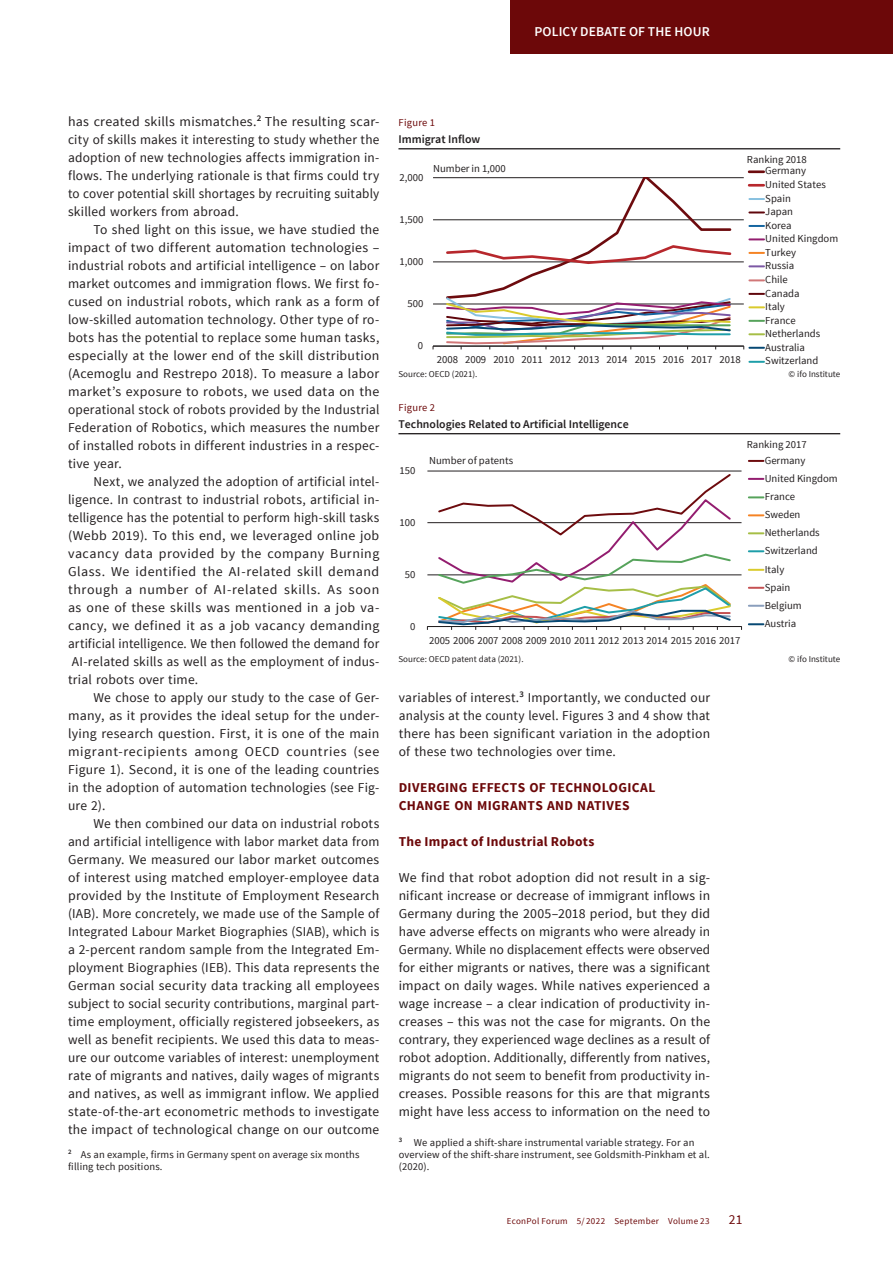
<style>
.page{position:relative;width:893px;height:1263px;background:#fff}
.page>*{position:absolute;margin:0;border:0;box-sizing:border-box;transform-origin:0 0}
.t1{font:13.5px/18px "Source Sans Pro";letter-spacing:.015em;color:#231f20;text-align:justify}
.t2{font:700 13.5px/18px "Source Sans Pro";letter-spacing:.02em;color:#6c0809}
.t3{font:600 13.5px "Source Sans Pro";letter-spacing:.01em;color:#fff}
.t4{font:13.5px "Source Sans Pro";color:#6c0809}
.t5{font:600 11.85px "Source Sans Pro";color:#231f20}
.t6{font:10.65px/13.5px "Source Sans Pro";color:#231f20}
.t7{font:10.5px/12px "Source Sans Pro";letter-spacing:.015em;color:#231f20}
.t8{font:10.5px "Source Sans Pro";letter-spacing:.025em;color:#6c0809}
.t9{font:9px "Source Sans Pro";color:#231f20}
.t10{font:9px "Source Sans Pro";letter-spacing:.035em;color:#6c0809}
</style>
<div class="page">
<div style="left:511px;top:0;width:382px;height:54px;background:#6c0809"></div>
<hr style="left:433px;top:177px;width:311px;height:1px;background:#231f20">
<hr style="left:433px;top:219px;width:311px;height:1px;background:#231f20">
<hr style="left:433px;top:262px;width:311px;height:1px;background:#231f20">
<hr style="left:433px;top:304px;width:311px;height:1px;background:#231f20">
<hr style="left:433px;top:346px;width:311px;height:1px;background:#231f20">
<svg style="left:444px;top:177px;width:289px;height:172px"></svg>
<hr style="left:749px;top:170px;width:15px;height:3px;background:#6d0b0e">
<hr style="left:749px;top:184px;width:15px;height:3px;background:#b7272c">
<svg style="left:749px;top:198px;width:15px;height:2px"></svg>
<svg style="left:749px;top:211px;width:15px;height:2px"></svg>
<svg style="left:749px;top:225px;width:15px;height:2px"></svg>
<svg style="left:749px;top:238px;width:15px;height:2px"></svg>
<svg style="left:749px;top:252px;width:15px;height:2px"></svg>
<svg style="left:749px;top:265px;width:15px;height:2px"></svg>
<svg style="left:749px;top:279px;width:15px;height:2px"></svg>
<svg style="left:749px;top:293px;width:15px;height:2px"></svg>
<svg style="left:749px;top:306px;width:15px;height:2px"></svg>
<svg style="left:749px;top:320px;width:15px;height:2px"></svg>
<svg style="left:749px;top:333px;width:15px;height:2px"></svg>
<svg style="left:743px;top:346px;width:21px;height:3px"></svg>
<svg style="left:749px;top:361px;width:15px;height:2px"></svg>
<hr style="left:398px;top:148px;width:442px;height:1px;background:#231f20">
<hr style="left:427px;top:471px;width:314px;height:1px;background:#231f20">
<hr style="left:427px;top:522px;width:314px;height:1px;background:#231f20">
<hr style="left:427px;top:574px;width:314px;height:1px;background:#231f20">
<hr style="left:427px;top:626px;width:314px;height:1px;background:#231f20">
<svg style="left:436px;top:474px;width:296px;height:156px"></svg>
<svg style="left:749px;top:460px;width:14px;height:2px"></svg>
<svg style="left:749px;top:478px;width:14px;height:2px"></svg>
<svg style="left:749px;top:496px;width:14px;height:2px"></svg>
<svg style="left:749px;top:514px;width:14px;height:2px"></svg>
<svg style="left:749px;top:532px;width:14px;height:2px"></svg>
<svg style="left:749px;top:550px;width:14px;height:2px"></svg>
<svg style="left:749px;top:569px;width:14px;height:2px"></svg>
<svg style="left:749px;top:587px;width:14px;height:2px"></svg>
<svg style="left:749px;top:605px;width:14px;height:2px"></svg>
<svg style="left:749px;top:623px;width:14px;height:2px"></svg>
<hr style="left:398px;top:433px;width:442px;height:1px;background:#231f20">
<p class="t3" style="left:534px;top:23px;width:177px">POLICY DEBATE OF THE HOUR</p>
<p class="t1" style="left:68px;top:113px;width:313px">has created skills mismatches.<sup>2</sup> The resulting scar&shy;city of skills makes it interesting to study whether the adoption of new technologies affects immigration in&shy;flows. The underlying rationale is that firms could try to cover potential skill shortages by recruiting suitably skilled workers from abroad.</p>
<p class="t1" style="left:68px;top:221px;width:313px;text-indent:26px">To shed light on this issue, we have studied the impact of two different automation technologies – industrial robots and artificial intelligence – on labor market outcomes and immigration flows. We first fo&shy;cused on industrial robots, which rank as a form of low-skilled automation technology. Other type of ro&shy;bots has the potential to replace some human tasks, especially at the lower end of the skill distribution (Acemoglu and Restrepo 2018). To measure a labor market’s exposure to robots, we used data on the operational stock of robots provided by the Industrial Federation of Robotics, which measures the number of installed robots in different industries in a respec&shy;tive year.</p>
<p class="t1" style="left:68px;top:473px;width:313px;text-indent:26px">Next, we analyzed the adoption of artificial intel&shy;ligence. In contrast to industrial robots, artificial in&shy;telligence has the potential to perform high-skill tasks (Webb 2019). To this end, we leveraged online job vacancy data provided by the company Burning Glass. We identified the AI-related skill demand through a number of AI-related skills. As soon as one of these skills was mentioned in a job va&shy;cancy, we defined it as a job vacancy demanding artificial intelligence. We then followed the demand for AI-related skills as well as the employment of indus&shy;trial robots over time.</p>
<p class="t1" style="left:68px;top:689px;width:313px;text-indent:26px">We chose to apply our study to the case of Ger&shy;many, as it provides the ideal setup for the under&shy;lying research question. First, it is one of the main migrant-recipients among OECD countries (see Figure 1). Second, it is one of the leading countries in the adoption of automation technologies (see Fig&shy;ure 2).</p>
<p class="t1" style="left:68px;top:815px;width:313px;text-indent:26px">We then combined our data on industrial robots and artificial intelligence with labor market data from Germany. We measured our labor market outcomes of interest using matched employer-employee data provided by the Institute of Employment Research (IAB). More concretely, we made use of the Sample of Integrated Labour Market Biographies (SIAB), which is a 2-percent random sample from the Integrated Em&shy;ployment Biographies (IEB). This data represents the German social security data tracking all employees subject to social security contributions, marginal part&shy;time employment, officially registered jobseekers, as well as benefit recipients. We used this data to meas&shy;ure our outcome variables of interest: unemployment rate of migrants and natives, daily wages of migrants and natives, as well as immigrant inflow. We applied state-of-the-art econometric methods to investigate the impact of technological change on our outcome</p>
<p class="t7" style="left:68px;top:1149px;width:293px"><sup>2</sup> As an example, firms in Germany spent on average six months filling tech positions.</p>
<p class="t8" style="left:398px;top:116px;width:38px">Figure 1</p>
<p class="t5" style="left:398px;top:132px;width:83px">Immigrat Inflow</p>
<p class="t6" style="left:433px;top:162px;width:74px">Number in 1,000</p>
<p class="t6" style="left:747px;top:153px;width:62px">Ranking 2018</p>
<p class="t6" style="left:765px;top:164px;width:74px">Germany<br>United States<br>Spain<br>Japan<br>Korea<br>United Kingdom<br>Turkey<br>Russia<br>Chile<br>Canada<br>Italy<br>France<br>Netherlands<br>Australia<br>Switzerland</p>
<p class="t6" style="left:400px;top:171px;width:25px">2,000</p>
<p class="t6" style="left:400px;top:213px;width:25px">1,500</p>
<p class="t6" style="left:400px;top:255px;width:25px">1,000</p>
<p class="t6" style="left:407px;top:297px;width:17px">500</p>
<p class="t6" style="left:418px;top:339px;width:7px">0</p>
<p class="t6" style="left:437px;top:353px;width:305px">2008 2009 2010 2011 2012 2013 2014 2015 2016 2017 2018</p>
<p class="t9" style="left:398px;top:369px;width:81px">Source: OECD (2021).</p>
<p class="t8" style="left:398px;top:401px;width:38px">Figure 2</p>
<p class="t5" style="left:398px;top:417px;width:232px">Technologies Related to Artificial Intelligence</p>
<p class="t6" style="left:429px;top:453px;width:85px">Number of patents</p>
<p class="t6" style="left:400px;top:464px;width:17px">150</p>
<p class="t6" style="left:400px;top:515px;width:17px">100</p>
<p class="t6" style="left:405px;top:567px;width:12px">50</p>
<p class="t6" style="left:410px;top:619px;width:7px">0</p>
<p class="t9" style="left:789px;top:369px;width:53px">© ifo Institute</p>
<p class="t6" style="left:747px;top:438px;width:62px">Ranking 2017</p>
<p class="t6" style="left:765px;top:451px;width:74px;line-height:18.1px">Germany<br>United Kingdom<br>France<br>Sweden<br>Netherlands<br>Switzerland<br>Italy<br>Spain<br>Belgium<br>Austria</p>
<p class="t6" style="left:429px;top:633px;width:313px">2005 2006 2007 2008 2009 2010 2011 2012 2013 2014 2015 2016 2017</p>
<p class="t9" style="left:398px;top:653px;width:127px">Source: OECD patent data (2021).</p>
<p class="t1" style="left:399px;top:689px;width:313px">variables of interest.<sup>3</sup> Importantly, we conducted our analysis at the county level. Figures 3 and 4 show that there has been significant variation in the adoption of these two technologies over time.</p>
<p class="t2" style="left:399px;top:779px;width:258px">DIVERGING EFFECTS OF TECHNOLOGICAL<br>CHANGE ON MIGRANTS AND NATIVES</p>
<p class="t2" style="left:399px;top:833px;width:197px">The Impact of Industrial Robots</p>
<p class="t1" style="left:399px;top:869px;width:313px">We find that robot adoption did not result in a sig&shy;nificant increase or decrease of immigrant inflows in Germany during the 2005–2018 period, but they did have adverse effects on migrants who were already in Germany. While no displacement effects were observed for either migrants or natives, there was a significant impact on daily wages. While natives experienced a wage increase – a clear indication of productivity in&shy;creases – this was not the case for migrants. On the contrary, they experienced wage declines as a result of robot adoption. Additionally, differently from natives, migrants do not seem to benefit from productivity in&shy;creases. Possible reasons for this are that migrants might have less access to information on the need to</p>
<p class="t7" style="left:399px;top:1137px;width:313px"><sup>3</sup> We applied a shift-share instrumental variable strategy. For an overview of the shift-share instrument, see Goldsmith-Pinkham et al. (2020).</p>
<p class="t10" style="left:507px;top:1215px;width:204px">EconPol Forum 5/ 2022 September Volume 23</p>
<p class="t4" style="left:729px;top:1211px;width:15px">21</p>
<p class="t9" style="left:789px;top:653px;width:53px">© ifo Institute</p>
</div>
